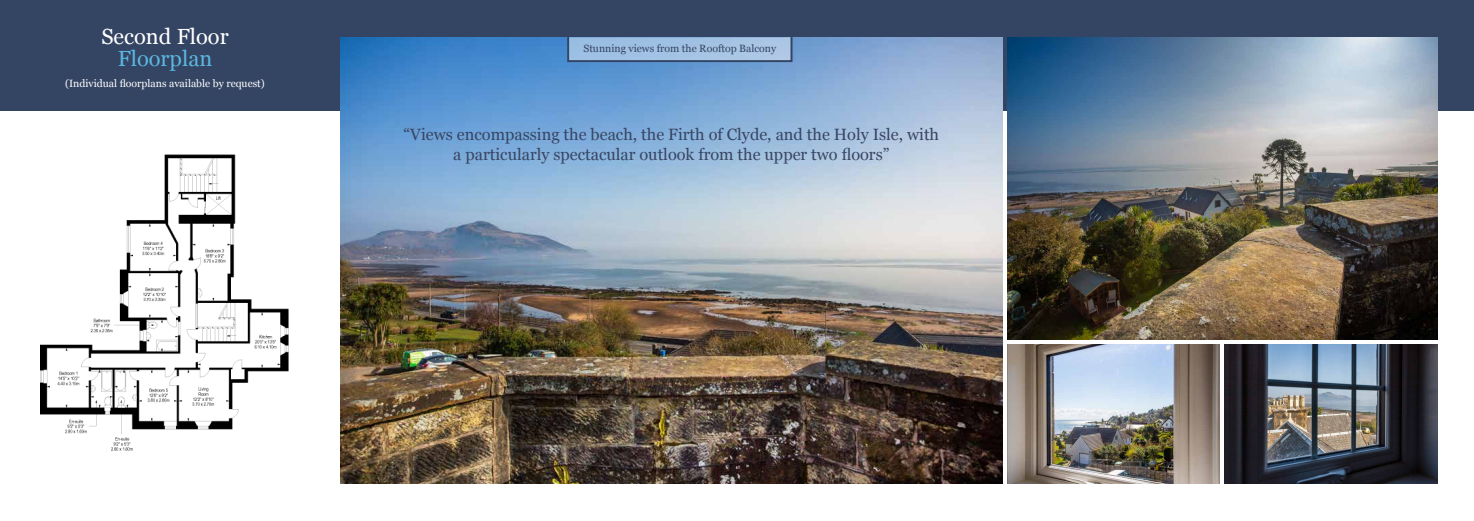
<style>
.page{position:relative;width:1474px;height:521px;background:#fff}
.page>*{position:absolute;margin:0;border:0;box-sizing:border-box;transform-origin:0 0}
.white_headline{font:21.88px "Georgia";color:#fff}
.Headline_2{font:21.88px "Georgia";color:#5bb6e0}
.Headline_2-2{font:16.36px/19.4px "Georgia";color:#384563;text-align:center}
.Headline_2-3{font:10.5px "Georgia";color:#fff}
.Headline_2-4{font:10.5px "Georgia";color:#344463}
</style>
<div class="page">
<div style="left:0;top:0;width:1473px;height:111px;background:#344463"></div>
<img style="left:40px;top:154px;width:249px;height:297px">
<img style="left:340px;top:37px;width:662px;height:447px">
<img style="left:1007px;top:345px;width:212px;height:139px">
<img style="left:1224px;top:345px;width:213px;height:139px">
<img style="left:1007px;top:37px;width:430px;height:303px">
<div style="left:567px;top:36px;width:225px;height:26px;background:#a2c2e4;border:2px solid #344463"></div>
<div style="left:567px;top:30px;width:225px;height:32px;border:2px solid #344463"></div>
<p class="white_headline" style="left:101px;top:20px;width:129px">Second Floor</p>
<p class="Headline_2" style="left:118px;top:42px;width:96px">Floorplan</p>
<p class="Headline_2-3" style="left:65px;top:76px;width:201px">(Individual floorplans available by request)</p>
<p class="Headline_2-4" style="left:583px;top:40px;width:194px">Stunning views from the Rooftop Balcony</p>
<p class="Headline_2-2" style="left:403px;top:124px;width:537px">“Views encompassing the beach, the Firth of Clyde, and the Holy Isle, with a particularly spectacular outlook from the upper two floors”</p>
</div>
